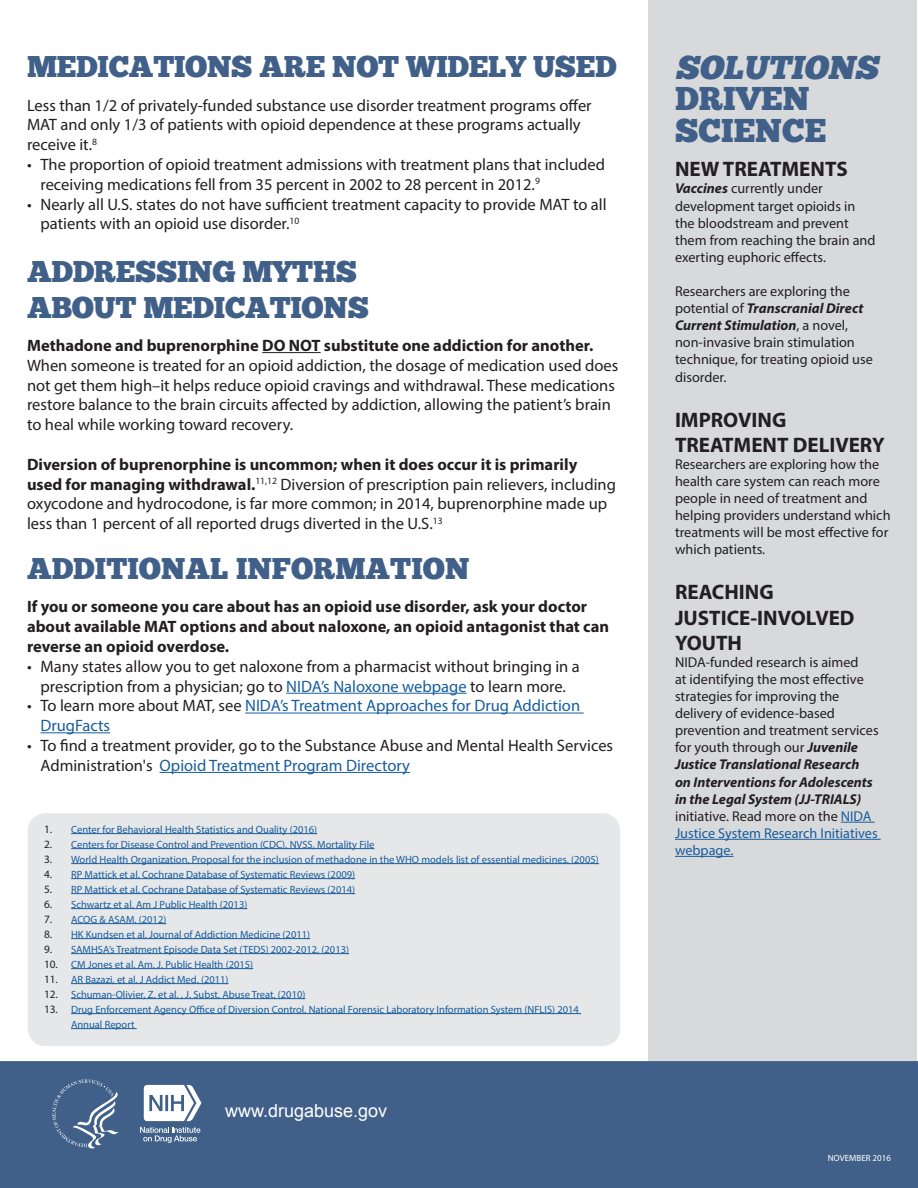
<style>
.page{position:relative;width:918px;height:1188px;background:#fff}
.page>*{position:absolute;margin:0;border:0;box-sizing:border-box;transform-origin:0 0}
.t1{font:italic 33px/31.5px "Chunk Five";color:#406089}
.t2{font:33px "Chunk Five";color:#406089}
.Paragraph_Style_1{font:30px/36px "Chunk Five";letter-spacing:-.01em;color:#406089}
.t3{font:700 21px/25.2px "Myriad Pro";color:#231f20}
.t4{font:18px "Arial";color:#fff}
.t5{font:16.5px/19.8px "Myriad Pro";color:#231f20}
.t6{font:700 16.5px/19.8px "Myriad Pro";color:#231f20}
.t7{font:16.5px/19.8px "Myriad Pro";color:#175d9e}
.t8{font:14.25px/17.1px "Myriad Pro";color:#231f20}
.t9{font:10.5px/15px "Myriad Pro";color:#175d9e}
.t10{font:9px "Myriad Pro";color:#fff}
.s1{font-weight:700}
.s2{color:#175d9e}
.s3{color:#231f20}
.s4{font-size:11.25px;color:#231f20}
.s5{font-style:normal}
.s6{font-weight:700;font-style:italic}
</style>
<div class="page">
<div style="left:649px;top:1px;width:268px;height:1088px;background:#d8d9db"></div>
<div style="left:1px;top:1062px;width:916px;height:125px;background:#406089"></div>
<div style="left:0;top:1061px;width:918px;height:127px;border:2px solid #406089"></div>
<svg style="left:52px;top:1079px;width:67px;height:70px"></svg>
<svg style="left:144px;top:1085px;width:57px;height:36px"></svg>
<svg style="left:140px;top:1127px;width:61px;height:16px"></svg>
<hr style="left:286px;top:693px;width:181px;height:1px;background:#175d9e">
<hr style="left:245px;top:713px;width:339px;height:1px;background:#175d9e">
<hr style="left:40px;top:732px;width:70px;height:1px;background:#175d9e">
<hr style="left:160px;top:772px;width:250px;height:1px;background:#175d9e">
<div style="left:28px;top:813px;width:592px;height:233px;background:#e6e7e9;border-radius:18px"></div>
<hr style="left:71px;top:833px;width:246px;height:1px;background:#175d9e">
<hr style="left:71px;top:848px;width:303px;height:1px;background:#175d9e">
<hr style="left:71px;top:863px;width:528px;height:1px;background:#175d9e">
<hr style="left:71px;top:878px;width:284px;height:1px;background:#175d9e">
<hr style="left:71px;top:893px;width:284px;height:1px;background:#175d9e">
<hr style="left:71px;top:908px;width:176px;height:1px;background:#175d9e">
<hr style="left:71px;top:923px;width:95px;height:1px;background:#175d9e">
<hr style="left:71px;top:938px;width:239px;height:1px;background:#175d9e">
<hr style="left:71px;top:953px;width:278px;height:1px;background:#175d9e">
<hr style="left:71px;top:968px;width:182px;height:1px;background:#175d9e">
<hr style="left:71px;top:983px;width:158px;height:1px;background:#175d9e">
<hr style="left:71px;top:998px;width:234px;height:1px;background:#175d9e">
<hr style="left:71px;top:1013px;width:510px;height:1px;background:#175d9e">
<hr style="left:71px;top:1028px;width:66px;height:1px;background:#175d9e">
<hr style="left:841px;top:822px;width:34px;height:1px;background:#175d9e">
<hr style="left:675px;top:839px;width:206px;height:1px;background:#175d9e">
<hr style="left:675px;top:856px;width:58px;height:1px;background:#175d9e">
<hr style="left:262px;top:352px;width:59px;height:1px;background:#231f20">
<p class="Paragraph_Style_1" style="left:27px;top:49px;width:591px">MEDICATIONS ARE NOT WIDELY USED</p>
<p class="t5" style="left:27px;top:95px;width:566px">Less than 1/2 of privately-funded substance use disorder treatment programs offer<br>MAT and only 1/3 of patients with opioid dependence at these programs actually receive it.<sup>8</sup></p>
<p class="t5" style="left:40px;top:154px;width:566px;text-indent:-14px">• The proportion of opioid treatment admissions with treatment plans that included receiving medications fell from 35 percent in 2002 to 28 percent in 2012.<sup>9</sup></p>
<p class="t5" style="left:40px;top:194px;width:568px;text-indent:-14px">• Nearly all U.S. states do not have sufficient treatment capacity to provide MAT to all patients with an opioid use disorder.<sup>10</sup></p>
<p class="Paragraph_Style_1" style="left:27px;top:253px;width:343px">ADDRESSING MYTHS<br>ABOUT MEDICATIONS</p>
<p class="t5" style="left:27px;top:335px;width:593px"><span class="s1">Methadone and buprenorphine DO NOT substitute one addiction for another.<br></span>When someone is treated for an opioid addiction, the dosage of medication used does not get them high–it helps reduce opioid cravings and withdrawal. These medications restore balance to the brain circuits affected by addiction, allowing the patient’s brain to heal while working toward recovery.</p>
<p class="t5" style="left:27px;top:454px;width:590px"><span class="s1">Diversion of buprenorphine is uncommon; when it does occur it is primarily used for managing withdrawal.</span><sup>11,12</sup> Diversion of prescription pain relievers, including oxycodone and hydrocodone, is far more common; in 2014, buprenorphine made up less than 1 percent of all reported drugs diverted in the U.S.<sup>13</sup></p>
<p class="Paragraph_Style_1" style="left:27px;top:551px;width:444px">ADDITIONAL INFORMATION</p>
<p class="t6" style="left:27px;top:596px;width:584px">If you or someone you care about has an opioid use disorder, ask your doctor about available MAT options and about naloxone, an opioid antagonist that can reverse an opioid overdose.</p>
<p class="t5" style="left:27px;top:656px;width:554px;text-align:center">• Many states allow you to get naloxone from a pharmacist without bringing in a prescription from a physician; go to <span class="s2">NIDA’s Naloxone webpage</span> to learn more.</p>
<p class="t7" style="left:40px;top:696px;width:541px;text-indent:-14px"><span class="s3">• To learn more about MAT, see</span> NIDA’s Treatment Approaches for Drug Addiction<br>DrugFacts</p>
<p class="t5" style="left:40px;top:735px;width:574px;text-indent:-14px">• To find a treatment provider, go to the Substance Abuse and Mental Health Services<br>Administration's <span class="s2">Opioid Treatment Program Directory</span></p>
<p class="t9" style="left:44px;top:821px;width:275px"><span class="s4">1.</span> Center for Behavioral Health Statistics and Quality (2016)</p>
<p class="t9" style="left:44px;top:836px;width:332px"><span class="s4">2.</span> Centers for Disease Control and Prevention (CDC). NVSS, Mortality File</p>
<p class="t9" style="left:44px;top:851px;width:556px"><span class="s4">3.</span> World Health Organization. Proposal for the inclusion of methadone in the WHO models list of essential medicines. (2005)</p>
<p class="t9" style="left:44px;top:866px;width:313px"><span class="s4">4.</span> RP Mattick et al. Cochrane Database of Systematic Reviews (2009)</p>
<p class="t9" style="left:44px;top:881px;width:313px"><span class="s4">5.</span> RP Mattick et al. Cochrane Database of Systematic Reviews (2014)</p>
<p class="t9" style="left:44px;top:896px;width:205px"><span class="s4">6.</span> Schwartz et al. Am J Public Health (2013)</p>
<p class="t9" style="left:44px;top:911px;width:124px"><span class="s4">7.</span> ACOG &amp; ASAM. (2012)</p>
<p class="t9" style="left:44px;top:926px;width:268px"><span class="s4">8.</span> HK Kundsen et al. Journal of Addiction Medicine (2011)</p>
<p class="t9" style="left:44px;top:941px;width:307px"><span class="s4">9.</span> SAMHSA’s Treatment Episode Data Set (TEDS) 2002-2012, (2013)</p>
<p class="t9" style="left:44px;top:956px;width:211px"><span class="s4">10.</span> CM Jones et al. Am. J. Public Health (2015)</p>
<p class="t9" style="left:44px;top:971px;width:186px"><span class="s4">11.</span> AR Bazazi, et al. J Addict Med. (2011)</p>
<p class="t9" style="left:44px;top:986px;width:263px"><span class="s4">12.</span> Schuman-Olivier, Z. et al. . J. Subst. Abuse Treat. (2010)</p>
<p class="t9" style="left:71px;top:1001px;width:509px;text-indent:-27px"><span class="s4">13.</span> Drug Enforcement Agency Office of Diversion Control. National Forensic Laboratory Information System (NFLIS) 2014<br>Annual Report</p>
<p class="t4" style="left:225px;top:1099px;width:164px">www.drugabuse.gov</p>
<p class="t1" style="left:675px;top:52px;width:211px">SOLUTIONS<br><span class="s5">DRIVEN</span></p>
<p class="t2" style="left:675px;top:111px;width:153px">SCIENCE</p>
<p class="t3" style="left:675px;top:156px;width:174px">NEW TREATMENTS</p>
<p class="t8" style="left:675px;top:180px;width:202px"><span class="s6">Vaccines</span> currently under development target opioids in the bloodstream and prevent them from reaching the brain and exerting euphoric effects.</p>
<p class="t8" style="left:675px;top:283px;width:199px">Researchers are exploring the potential of <span class="s6">Transcranial Direct<br>Current Stimulation</span>, a novel, non-invasive brain stimulation technique, for treating opioid use disorder.</p>
<p class="t3" style="left:675px;top:406px;width:211px">IMPROVING<br>TREATMENT DELIVERY</p>
<p class="t8" style="left:675px;top:455px;width:217px">Researchers are exploring how the health care system can reach more people in need of treatment and helping providers understand which treatments will be most effective for which patients.</p>
<p class="t3" style="left:675px;top:579px;width:100px">REACHING</p>
<p class="t3" style="left:675px;top:604px;width:181px">JUSTICE-INVOLVED</p>
<p class="t3" style="left:675px;top:629px;width:69px">YOUTH</p>
<p class="t8" style="left:675px;top:653px;width:205px">NIDA-funded research is aimed<br>at identifying the most effective strategies for improving the delivery of evidence-based prevention and treatment services for youth through our <span class="s6">Juvenile<br>Justice Translational Research on Interventions for Adolescents in the Legal System (JJ-TRIALS) </span>initiative. Read more on the <span class="s2">NIDA<br>Justice System Research Initiatives webpage.</span></p>
<p class="t10" style="left:828px;top:1152px;width:65px">NOVEMBER 2016</p>
</div>
